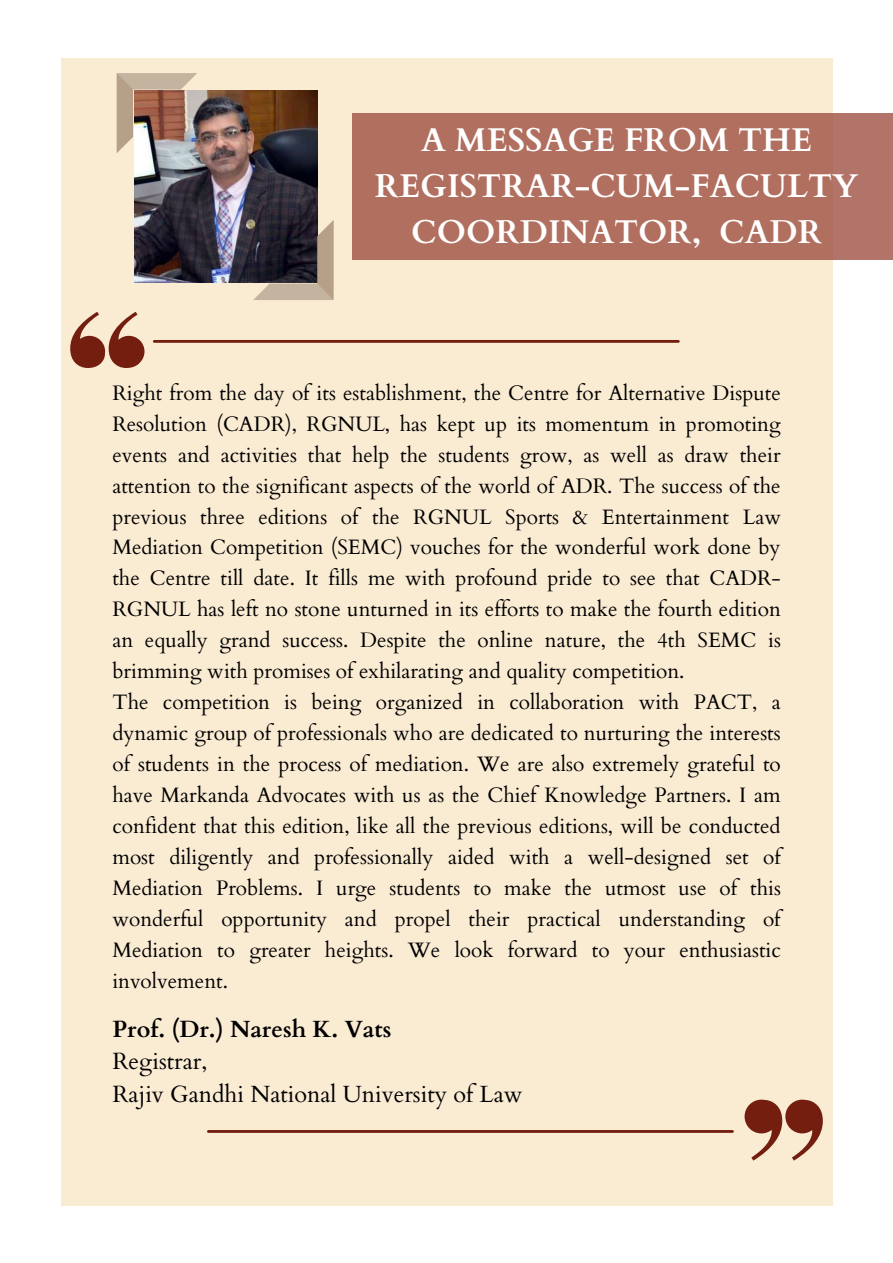
<style>
.page{position:relative;width:893px;height:1263px;background:#fff}
.page>*{position:absolute;margin:0;border:0;box-sizing:border-box;transform-origin:0 0}
.t1{font:700 32.92px/45.9px "Cardo";color:#fff;text-align:center}
.t2{font:23.48px/32.6px "Cardo";color:#000}
.t3{font:700 23.48px "Cardo";color:#000}
.t4{font:20.85px/31px "Cardo";color:#000}
</style>
<div class="page">
<div style="left:61px;top:58px;width:771px;height:1147px;background:#faebd3"></div>
<svg style="left:70px;top:312px;width:74px;height:56px"></svg>
<hr style="left:154px;top:340px;width:524px;height:3px;background:#741e0f">
<div style="left:352px;top:113px;width:541px;height:147px;background:#b16f5f"></div>
<hr style="left:208px;top:1130px;width:524px;height:3px;background:#741e0f">
<svg style="left:744px;top:1099px;width:79px;height:61px"></svg>
<img style="left:134px;top:90px;width:183px;height:193px">
<svg style="left:253px;top:220px;width:81px;height:80px;background:#5c5453"></svg>
<img style="left:117px;top:73px;width:80px;height:80px">
<h1 class="t1" style="left:375px;top:118px;width:485px">A MESSAGE FROM THE<br>REGISTRAR-CUM-FACULTY<br>COORDINATOR, CADR</h1>
<p class="t4" style="left:112px;top:378px;width:670px">Right from the day of its establishment, the Centre for Alternative Dispute Resolution (CADR), RGNUL, has kept up its momentum in promoting events and activities that help the students grow, as well as draw their attention to the significant aspects of the world of ADR. The success of the previous three editions of the RGNUL Sports &amp; Entertainment Law Mediation Competition (SEMC) vouches for the wonderful work done by the Centre till date. It fills me with profound pride to see that CADR-RGNUL has left no stone unturned in its efforts to make the fourth edition an equally grand success. Despite the online nature, the 4th SEMC is brimming with promises of exhilarating and quality competition.<br>The competition is being organized in collaboration with PACT, a dynamic group of professionals who are dedicated to nurturing the interests of students in the process of mediation. We are also extremely grateful to have Markanda Advocates with us as the Chief Knowledge Partners. I am confident that this edition, like all the previous editions, will be conducted most diligently and professionally aided with a well-designed set of Mediation Problems. I urge students to make the utmost use of this wonderful opportunity and propel their practical understanding of Mediation to greater heights. We look forward to your enthusiastic involvement.</p>
<p class="t3" style="left:112px;top:1013px;width:281px">Prof. (Dr.) Naresh K. Vats</p>
<p class="t2" style="left:112px;top:1046px;width:412px">Registrar,<br>Rajiv Gandhi National University of Law</p>
</div>
